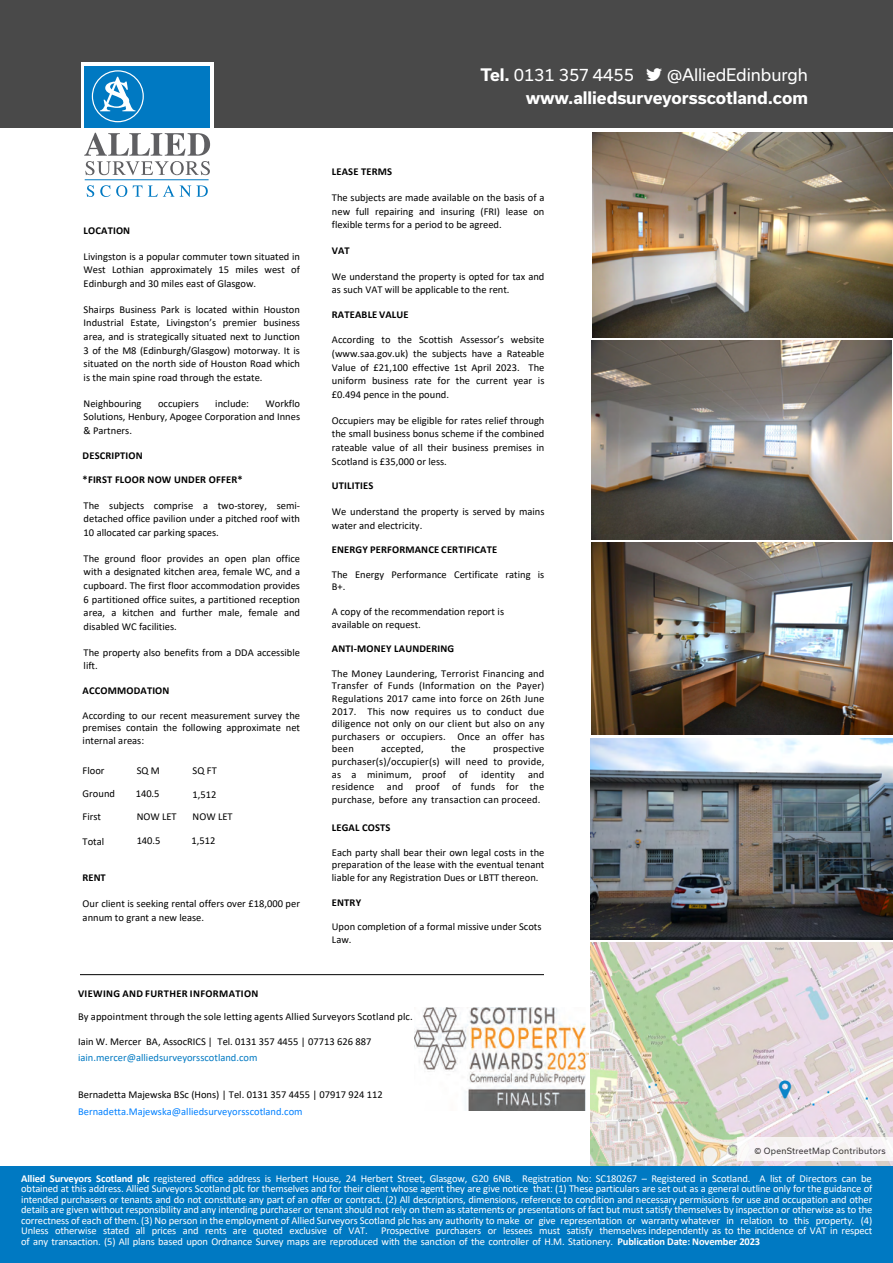
<style>
.page{position:relative;width:893px;height:1263px;background:#fff}
.page>*{position:absolute;margin:0;border:0;box-sizing:border-box;transform-origin:0 0}
.t1{font:16.5px "Usual";letter-spacing:-.005em;color:#fff}
.t2{font:700 16.5px "Usual";letter-spacing:-.005em;color:#fff}
.t3{font:10.5px/13.6px "Calibri";color:#000;text-align:justify}
.t4{font:10.5px/10.5px "Calibri";letter-spacing:-.015em;color:#fff;text-align:justify}
.t5{font:700 10.5px "Calibri";letter-spacing:.015em;color:#000}
.t6{font:10.5px "Calibri";color:#0080ff}
.t7{font:10.5px "Calibri";color:#0079c2}
.t8{font:700 10.5px "Calibri";letter-spacing:.03em;color:#000}
.t9{font:8.25px "Usual";letter-spacing:.035em;color:#000}
.s1{font-weight:700}
</style>
<div class="page">
<img style="left:590px;top:943px;width:302px;height:223px">
<img style="left:592px;top:133px;width:301px;height:204px">
<div style="left:0;top:0;width:893px;height:127px;background:#494949"></div>
<div style="left:0;top:1166px;width:893px;height:97px;background:#0079c2"></div>
<div style="left:81px;top:62px;width:133px;height:139px;background:#fff"></div>
<div style="left:84px;top:66px;width:126px;height:61px;background:#0079c2"></div>
<div style="left:92px;top:70px;width:52px;height:52px;border:1px solid #fff;border-radius:50%"></div>
<svg style="left:100px;top:77px;width:35px;height:34px"></svg>
<hr style="left:85px;top:179px;width:124px;height:1px;background:#0079c2">
<svg style="left:84px;top:133px;width:126px;height:42px"></svg>
<svg style="left:87px;top:185px;width:7px;height:12px"></svg>
<svg style="left:100px;top:185px;width:27px;height:12px"></svg>
<svg style="left:133px;top:185px;width:9px;height:12px"></svg>
<svg style="left:148px;top:185px;width:60px;height:12px"></svg>
<div style="left:738px;top:1138px;width:155px;height:23px;background:#f9f5f8"></div>
<hr style="left:80px;top:974px;width:464px;height:1px;background:#000">
<img style="left:590px;top:739px;width:303px;height:201px">
<img style="left:591px;top:543px;width:301px;height:191px">
<img style="left:592px;top:341px;width:299px;height:198px">
<img style="left:414px;top:1008px;width:174px;height:103px">
<svg style="left:779px;top:1080px;width:12px;height:18px"></svg>
<p class="t5" style="left:84px;top:223px;width:48px">LOCATION</p>
<p class="t3" style="left:84px;top:249px;width:218px">Livingston is a popular commuter town situated in West Lothian approximately 15 miles west of Edinburgh and 30 miles east of Glasgow.</p>
<p class="t3" style="left:84px;top:302px;width:218px">Shairps Business Park is located within Houston Industrial Estate, Livingston’s premier business area, and is strategically situated next to Junction 3 of the M8 (Edinburgh/Glasgow) motorway. It is situated on the north side of Houston Road which is the main spine road through the estate.</p>
<p class="t3" style="left:84px;top:396px;width:59px">Neighbouring</p>
<p class="t3" style="left:158px;top:396px;width:42px">occupiers</p>
<p class="t3" style="left:215px;top:396px;width:35px">include:</p>
<p class="t3" style="left:84px;top:396px;width:218px;text-indent:182px">Workflo Solutions, Henbury, Apogee Corporation and Innes &amp; Partners.</p>
<p class="t5" style="left:83px;top:448px;width:62px">DESCRIPTION</p>
<p class="t5" style="left:83px;top:472px;width:161px">*FIRST FLOOR NOW UNDER OFFER*</p>
<p class="t3" style="left:84px;top:498px;width:218px">The subjects comprise a two-storey, semi&shy;detached office pavilion under a pitched roof with 10 allocated car parking spaces.</p>
<p class="t3" style="left:84px;top:551px;width:218px">The ground floor provides an open plan office with a designated kitchen area, female WC, and a cupboard. The first floor accommodation provides 6 partitioned office suites, a partitioned reception area, a kitchen and further male, female and disabled WC facilities.</p>
<p class="t3" style="left:84px;top:645px;width:218px">The property also benefits from a DDA accessible lift.</p>
<p class="t5" style="left:83px;top:683px;width:88px">ACCOMMODATION</p>
<p class="t3" style="left:83px;top:708px;width:219px;line-height:12.6px">According to our recent measurement survey the premises contain the following approximate net internal areas:</p>
<p class="t3" style="left:83px;top:764px;width:23px">Floor</p>
<p class="t3" style="left:137px;top:764px;width:25px">SQ M</p>
<p class="t3" style="left:193px;top:764px;width:26px">SQ FT</p>
<p class="t3" style="left:83px;top:786px;width:34px">Ground</p>
<p class="t3" style="left:136px;top:786px;width:25px">140.5</p>
<p class="t3" style="left:193px;top:787px;width:25px">1,512</p>
<p class="t3" style="left:83px;top:810px;width:20px">First</p>
<p class="t3" style="left:137px;top:810px;width:42px">NOW LET</p>
<p class="t3" style="left:193px;top:810px;width:42px">NOW LET</p>
<p class="t3" style="left:83px;top:834px;width:23px">Total</p>
<p class="t3" style="left:137px;top:833px;width:25px">140.5</p>
<p class="t3" style="left:192px;top:833px;width:25px">1,512</p>
<p class="t5" style="left:83px;top:870px;width:25px">RENT</p>
<p class="t3" style="left:83px;top:896px;width:219px">Our client is seeking rental offers over £18,000 per annum to grant a new lease.</p>
<p class="t1" style="left:480px;top:66px;width:155px"><span class="s1">Tel.</span> 0131 357 4455</p>
<p class="t1" style="left:667px;top:66px;width:142px">@AlliedEdinburgh</p>
<p class="t2" style="left:526px;top:88px;width:284px">www.alliedsurveyorsscotland.com</p>
<p class="t5" style="left:332px;top:164px;width:62px">LEASE TERMS</p>
<p class="t3" style="left:332px;top:190px;width:214px">The subjects are made available on the basis of a new full repairing and insuring (FRI) lease on flexible terms for a period to be agreed.</p>
<p class="t5" style="left:332px;top:243px;width:19px">VAT</p>
<p class="t3" style="left:332px;top:269px;width:214px">We understand the property is opted for tax and as such VAT will be applicable to the rent.</p>
<p class="t5" style="left:332px;top:307px;width:78px">RATEABLE VALUE</p>
<p class="t3" style="left:332px;top:333px;width:214px">According to the Scottish Assessor’s website (www.saa.gov.uk) the subjects have a Rateable Value of £21,100 effective 1st April 2023. The uniform business rate for the current year is £0.494 pence in the pound.</p>
<p class="t3" style="left:332px;top:413px;width:214px">Occupiers may be eligible for rates relief through the small business bonus scheme if the combined rateable value of all their business premises in Scotland is £35,000 or less.</p>
<p class="t5" style="left:332px;top:478px;width:43px">UTILITIES</p>
<p class="t3" style="left:332px;top:504px;width:214px">We understand the property is served by mains water and electricity.</p>
<p class="t5" style="left:332px;top:542px;width:167px">ENERGY PERFORMANCE CERTIFICATE</p>
<p class="t3" style="left:332px;top:568px;width:214px;line-height:12.6px">The Energy Performance Certificate rating is<br>B+.</p>
<p class="t3" style="left:332px;top:605px;width:174px;line-height:12.6px">A copy of the recommendation report is available on request.</p>
<p class="t5" style="left:332px;top:641px;width:124px">ANTI-MONEY LAUNDERING</p>
<p class="t3" style="left:332px;top:667px;width:214px;line-height:12.6px">The Money Laundering, Terrorist Financing and Transfer of Funds (Information on the Payer)<br>Regulations 2017 came into force on 26th June 2017. This now requires us to conduct due diligence not only on our client but also on any purchasers or occupiers. Once an offer has been</p>
<p class="t3" style="left:381px;top:742px;width:44px">accepted,</p>
<p class="t3" style="left:451px;top:742px;width:16px">the</p>
<p class="t3" style="left:332px;top:742px;width:214px;line-height:12.6px;text-indent:161px">prospective purchaser(s)/occupier(s) will need to provide, as a minimum, proof of identity and residence and proof of funds for the purchase, before any transaction can proceed.</p>
<p class="t5" style="left:332px;top:820px;width:60px">LEGAL COSTS</p>
<p class="t3" style="left:332px;top:846px;width:214px;line-height:12.6px">Each party shall bear their own legal costs in the preparation of the lease with the eventual tenant liable for any Registration Dues or LBTT thereon.</p>
<p class="t5" style="left:332px;top:895px;width:31px">ENTRY</p>
<p class="t3" style="left:332px;top:920px;width:211px;line-height:12.6px">Upon completion of a formal missive under Scots<br>Law.</p>
<p class="t8" style="left:78px;top:986px;width:182px">VIEWING AND FURTHER INFORMATION</p>
<p class="t3" style="left:78px;top:1009px;width:336px">By appointment through the sole letting agents Allied Surveyors Scotland plc.</p>
<p class="t3" style="left:78px;top:1034px;width:295px">Iain W. Mercer BA, AssocRICS | Tel. 0131 357 4455 | 07713 626 887</p>
<p class="t7" style="left:78px;top:1050px;width:181px">iain.mercer@alliedsurveyorsscotland.com</p>
<p class="t3" style="left:78px;top:1087px;width:306px">Bernadetta Majewska BSc (Hons) | Tel. 0131 357 4455 | 07917 924 112</p>
<p class="t6" style="left:78px;top:1104px;width:226px">Bernadetta.Majewska@alliedsurveyorsscotland.com</p>
<p class="t9" style="left:755px;top:1146px;width:133px">© OpenStreetMap Contributors</p>
<p class="t4" style="left:21px;top:1173px;width:853px"><span class="s1">Allied Surveyors Scotland plc</span> registered office address is Herbert House, 24 Herbert Street, Glasgow, G20 6NB. Registration No: SC180267 – Registered in Scotland. A list of Directors can be obtained at this address. Allied Surveyors Scotland plc for themselves and for their client whose agent they are give notice that: (1) These particulars are set out as a general outline only for the guidance of intended purchasers or tenants and do not constitute any part of an offer or contract. (2) All descriptions, dimensions, reference to condition and necessary permissions for use and occupation and other details are given without responsibility and any intending purchaser or tenant should not rely on them as statements or presentations of fact but must satisfy themselves by inspection or otherwise as to the correctness of each of them. (3) No person in the employment of Allied Surveyors Scotland plc has any authority to make or give representation or warranty whatever in relation to this property. (4)<br>Unless otherwise stated all prices and rents are quoted exclusive of VAT.</p>
<p class="t4" style="left:21px;top:1225px;width:853px;text-indent:360px">Prospective purchasers or lessees must satisfy themselves independently as to the incidence of VAT in respect of any transaction. (5) All plans based upon Ordnance Survey maps are reproduced with the sanction of the controller of H.M. Stationery. <span class="s1">Publication Date: November 2023</span></p>
</div>
